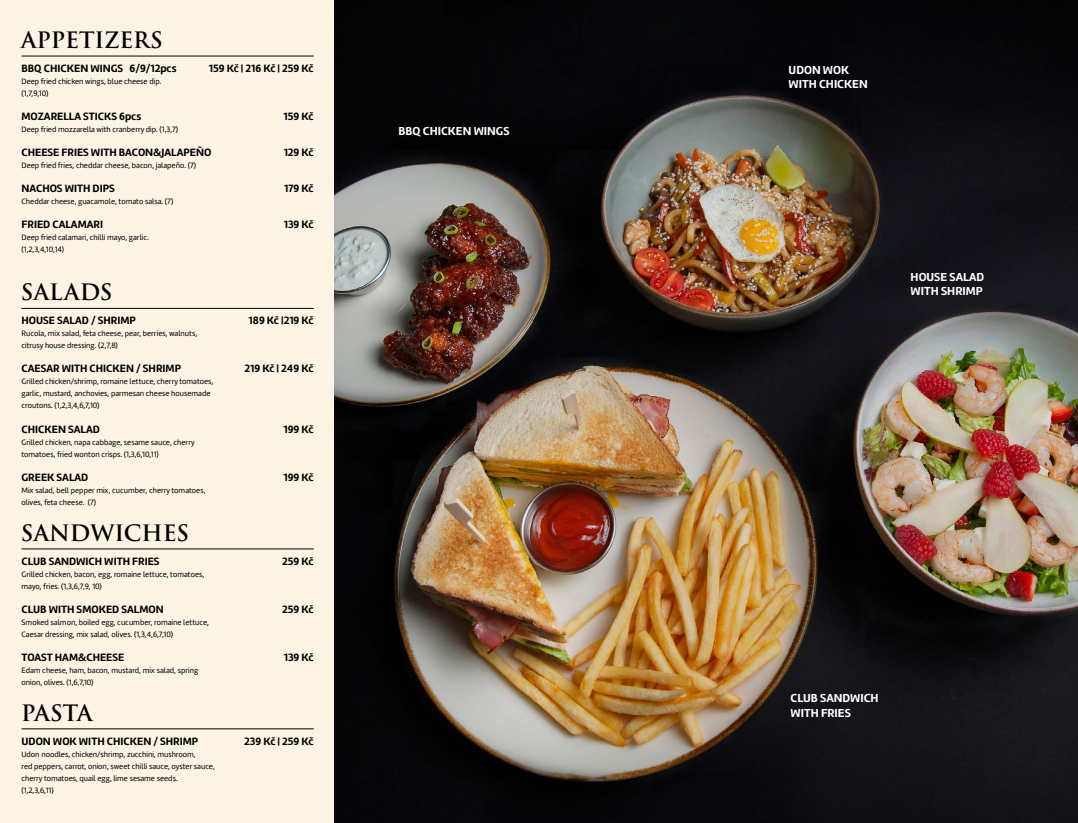
<style>
.page{position:relative;width:1078px;height:823px;background:#fff}
.page>*{position:absolute;margin:0;border:0;box-sizing:border-box;transform-origin:0 0}
.t1{font:600 22px "Trajan Pro 3";color:#000}
.t2{font:700 12px/14.4px "Amelia Rounded";color:#fff}
.t3{font:700 11px "Amelia Rounded";color:#000}
.t4{font:8px/12px "Amelia Rounded Regular";color:#000}
</style>
<div class="page">
<div style="left:0;top:0;width:334px;height:822px;background:#fbf4e5"></div>
<hr style="left:21px;top:56px;width:292px;height:1px;background:#000">
<hr style="left:21px;top:308px;width:292px;height:1px;background:#000">
<hr style="left:21px;top:548px;width:292px;height:1px;background:#000">
<hr style="left:21px;top:728px;width:292px;height:1px;background:#000">
<img style="left:334px;top:0;width:199px;height:822px">
<img style="left:533px;top:0;width:544px;height:822px">
<h1 class="t1" style="left:21px;top:24px;width:143px">APPETIZERS</h1>
<h3 class="t3" style="left:21px;top:61px;width:156px">BBQ CHICKEN WINGS 6/9/12pcs</h3>
<p class="t4" style="left:21px;top:75px;width:141px">Deep fried chicken wings, blue cheese dip. (1,7,9,10)</p>
<h3 class="t3" style="left:21px;top:109px;width:121px">MOZARELLA STICKS 6pcs</h3>
<p class="t4" style="left:21px;top:123px;width:158px">Deep fried mozzarella with cranberry dip. (1,3,7)</p>
<h3 class="t3" style="left:21px;top:145px;width:191px">CHEESE FRIES WITH BACON&amp;JALAPEÑO</h3>
<p class="t4" style="left:21px;top:159px;width:176px">Deep fried fries, cheddar cheese, bacon, jalapeño. (7)</p>
<h3 class="t3" style="left:21px;top:181px;width:95px">NACHOS WITH DIPS</h3>
<p class="t4" style="left:21px;top:195px;width:153px">Cheddar cheese, guacamole, tomato salsa. (7)</p>
<h3 class="t3" style="left:21px;top:217px;width:83px">FRIED CALAMARI</h3>
<p class="t4" style="left:21px;top:231px;width:129px">Deep fried calamari, chilli mayo, garlic. (1,2,3,4,10,14)</p>
<h3 class="t3" style="left:209px;top:61px;width:106px">159 Kč | 216 Kč | 259 Kč</h3>
<h3 class="t3" style="left:283px;top:109px;width:32px">159 Kč</h3>
<h3 class="t3" style="left:283px;top:145px;width:32px">129 Kč</h3>
<h3 class="t3" style="left:284px;top:181px;width:31px">179 Kč</h3>
<h3 class="t3" style="left:284px;top:217px;width:31px">139 Kč</h3>
<h1 class="t1" style="left:21px;top:276px;width:93px">SALADS</h1>
<h3 class="t3" style="left:21px;top:313px;width:116px">HOUSE SALAD / SHRIMP</h3>
<p class="t4" style="left:21px;top:327px;width:177px">Rucola, mix salad, feta cheese, pear, berries, walnuts, citrusy house dressing. (2,7,8)</p>
<h3 class="t3" style="left:21px;top:361px;width:161px">CAESAR WITH CHICKEN / SHRIMP</h3>
<p class="t4" style="left:21px;top:375px;width:193px">Grilled chicken/shrimp, romaine lettuce, cherry tomatoes, garlic, mustard, anchovies, parmesan cheese housemade croutons. (1,2,3,4,6,7,10)</p>
<h3 class="t3" style="left:21px;top:421px;width:80px">CHICKEN SALAD</h3>
<p class="t4" style="left:21px;top:435px;width:175px">Grilled chicken, napa cabbage, sesame sauce, cherry tomatoes, fried wonton crisps. (1,3,6,10,11)</p>
<h3 class="t3" style="left:21px;top:469px;width:68px">GREEK SALAD</h3>
<p class="t4" style="left:21px;top:483px;width:185px">Mix salad, bell pepper mix, cucumber, cherry tomatoes, olives, feta cheese. (7)</p>
<h1 class="t1" style="left:21px;top:516px;width:169px">SANDWICHES</h1>
<h3 class="t3" style="left:21px;top:553px;width:140px">CLUB SANDWICH WITH FRIES</h3>
<p class="t4" style="left:21px;top:567px;width:184px">Grilled chicken, bacon, egg, romaine lettuce, tomatoes, mayo, fries. (1,3,6,7,9, 10)</p>
<h3 class="t3" style="left:21px;top:601px;width:144px">CLUB WITH SMOKED SALMON</h3>
<p class="t4" style="left:21px;top:615px;width:189px">Smoked salmon, boiled egg, cucumber, romaine lettuce,<br>Caesar dressing, mix salad, olives. (1,3,4,6,7,10)</p>
<h3 class="t3" style="left:21px;top:649px;width:104px">TOAST HAM&amp;CHEESE</h3>
<p class="t4" style="left:21px;top:663px;width:178px">Edam cheese, ham, bacon, mustard, mix salad, spring onion, olives. (1,6,7,10)</p>
<h1 class="t1" style="left:21px;top:696px;width:73px">PASTA</h1>
<h3 class="t3" style="left:21px;top:733px;width:178px">UDON WOK WITH CHICKEN / SHRIMP</h3>
<p class="t4" style="left:21px;top:747px;width:195px">Udon noodles, chicken/shrimp, zucchini, mushroom,<br>red peppers, carrot, onion, sweet chilli sauce, oyster sauce, cherry tomatoes, quail egg, lime sesame seeds.<br>(1,2,3,6,11)</p>
<h3 class="t3" style="left:248px;top:313px;width:66px">189 Kč |219 Kč</h3>
<h3 class="t3" style="left:244px;top:361px;width:71px">219 Kč | 249 Kč</h3>
<h3 class="t3" style="left:283px;top:421px;width:32px">199 Kč</h3>
<h3 class="t3" style="left:283px;top:469px;width:32px">199 Kč</h3>
<h3 class="t3" style="left:282px;top:553px;width:33px">259 Kč</h3>
<h3 class="t3" style="left:282px;top:601px;width:33px">259 Kč</h3>
<h3 class="t3" style="left:284px;top:649px;width:31px">139 Kč</h3>
<h3 class="t3" style="left:244px;top:733px;width:71px">239 Kč | 259 Kč</h3>
<h2 class="t2" style="left:398px;top:124px;width:112px">BBQ CHICKEN WINGS</h2>
<h2 class="t2" style="left:788px;top:62px;width:81px">UDON WOK<br>WITH CHICKEN</h2>
<h2 class="t2" style="left:910px;top:269px;width:75px">HOUSE SALAD<br>WITH SHRIMP</h2>
<h2 class="t2" style="left:790px;top:690px;width:90px">CLUB SANDWICH<br>WITH FRIES</h2>
</div>
